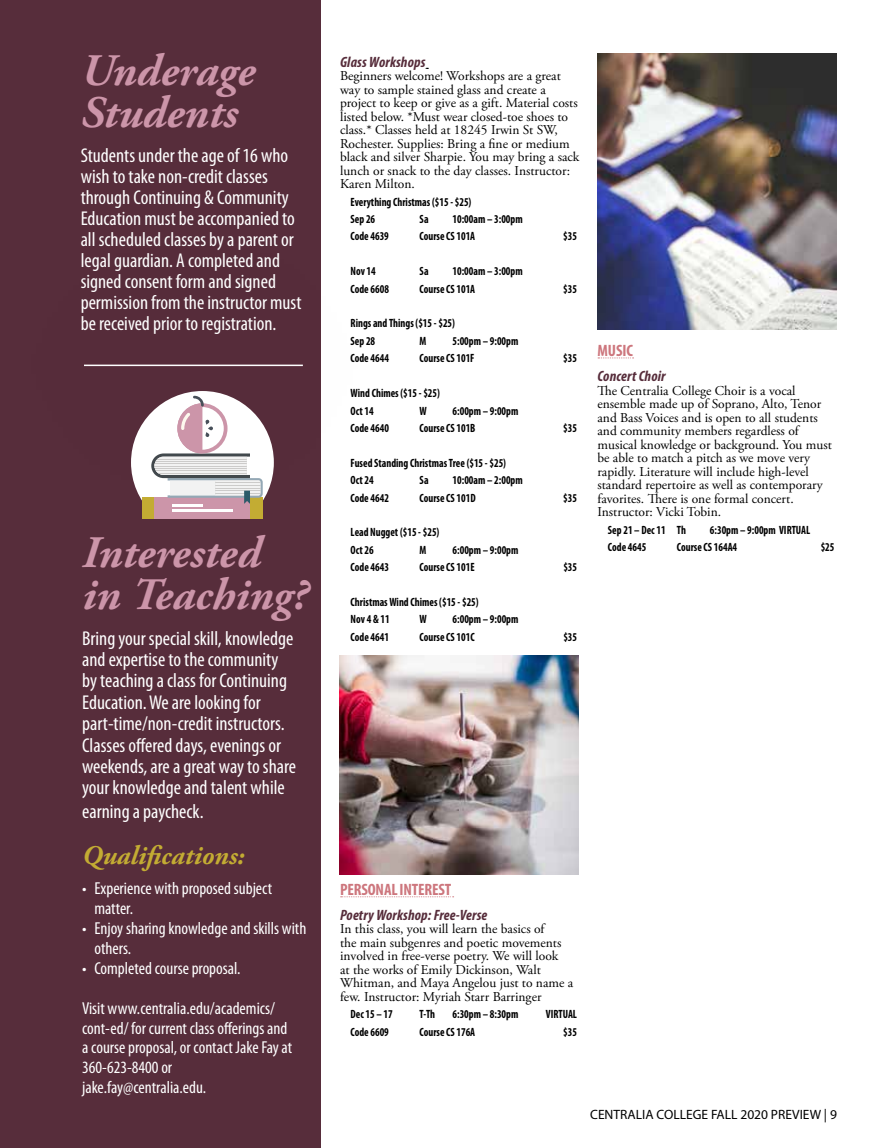
<style>
.page{position:relative;width:891px;height:1148px;background:#fff}
.page>*{position:absolute;margin:0;border:0;box-sizing:border-box;transform-origin:0 0}
.t1{font:italic 700 45px/42px "Adobe Garamond Pro";color:#cc95a9}
.t2{font:italic 700 26.85px "Adobe Garamond Pro";color:#c3ac33}
.t3{font:condensed 20.1px/21px "Myriad Pro";color:#fff}
.t4{font:condensed 17.4px/20px "Myriad Pro";color:#fff}
.t5{font:700 condensed 16.5px "Myriad Pro";letter-spacing:-.01em;color:#cd767d}
.t6{font:italic 700 condensed 15px "Myriad Pro";letter-spacing:.01em;color:#572d3b}
.t7{font:13.5px/13.5px "Adobe Garamond Pro";color:#000}
.t8{font:13.5px "Myriad Pro";color:#000}
.t9{font:700 condensed 12px/17.4px "Myriad Pro";color:#000;scale:.9 1}
</style>
<div class="page">
<div style="left:0;top:0;width:321px;height:1148px;background:#572d3b"></div>
<div style="left:28px;top:240px;width:331px;height:250px;background:#000;opacity:.75"></div>
<hr style="left:84px;top:364px;width:219px;height:2px;background:#fff">
<svg style="left:131px;top:391px;width:143px;height:128px"></svg>
<svg style="left:341px;top:896px;width:113px;height:1px"></svg>
<svg style="left:598px;top:357px;width:36px;height:1px"></svg>
<img style="left:340px;top:655px;width:239px;height:219px">
<img style="left:597px;top:54px;width:239px;height:275px">
<h1 class="t1" style="left:81px;top:51px;width:176px">Underage<br>Students</h1>
<p class="t3" style="left:81px;top:144px;width:222px">Students under the age of 16 who wish to take non-credit classes through Continuing &amp; Community Education must be accompanied to all scheduled classes by a parent or legal guardian. A completed and signed consent form and signed permission from the instructor must be received prior to registration.</p>
<h1 class="t1" style="left:82px;top:532px;width:227px;line-height:42.5px">Interested in Teaching?</h1>
<p class="t3" style="left:82px;top:627px;width:215px;line-height:21.5px">Bring your special skill, knowledge and expertise to the community by teaching a class for Continuing Education. We are looking for part-time/non-credit instructors.<br>Classes offered days, evenings or weekends, are a great way to share your knowledge and talent while</p>
<h3 class="t3" style="left:82px;top:800px;width:123px">earning a paycheck.</h3>
<h2 class="t2" style="left:82px;top:840px;width:164px">Qualifications:</h2>
<p class="t4" style="left:94px;top:878px;width:179px;text-indent:-12px">• Experience with proposed subject matter.</p>
<p class="t4" style="left:94px;top:918px;width:214px;text-indent:-12px">• Enjoy sharing knowledge and skills with others.</p>
<p class="t4" style="left:82px;top:958px;width:160px">• Completed course proposal.</p>
<p class="t4" style="left:82px;top:997px;width:212px">Visit www.centralia.edu/academics/ cont-ed/ for current class offerings and a course proposal, or contact Jake Fay at<br>360-623-8400 or jake.fay@centralia.edu.</p>
<p class="t6" style="left:340px;top:52px;width:87px">Glass Workshops</p>
<p class="t7" style="left:340px;top:70px;width:241px">Beginners welcome! Workshops are a great way to sample stained glass and create a project to keep or give as a gift. Material costs listed below. *Must wear closed-toe shoes to class.* Classes held at 18245 Irwin St SW, Rochester. Supplies: Bring a fine or medium black and silver Sharpie. You may bring a sack lunch or snack to the day classes. Instructor:<br>Karen Milton.</p>
<p class="t9" style="left:351px;top:193px;width:136px">Everything Christmas ($15 - $25)<br>Sep 26</p>
<p class="t9" style="left:420px;top:210px;width:12px">Sa</p>
<p class="t9" style="left:453px;top:210px;width:79px">10:00am – 3:00pm</p>
<p class="t9" style="left:351px;top:227px;width:44px">Code 4639</p>
<p class="t9" style="left:420px;top:227px;width:63px">Course CS 101A</p>
<p class="t9" style="left:563px;top:227px;width:17px">$35</p>
<p class="t9" style="left:351px;top:262px;width:30px">Nov 14</p>
<p class="t9" style="left:420px;top:262px;width:12px">Sa</p>
<p class="t9" style="left:453px;top:262px;width:79px">10:00am – 3:00pm</p>
<p class="t9" style="left:351px;top:280px;width:44px">Code 6608</p>
<p class="t9" style="left:420px;top:280px;width:63px">Course CS 101A</p>
<p class="t9" style="left:563px;top:280px;width:17px">$35</p>
<p class="t9" style="left:351px;top:314px;width:117px">Rings and Things ($15 - $25)<br>Sep 28</p>
<p class="t9" style="left:420px;top:332px;width:9px">M</p>
<p class="t9" style="left:453px;top:332px;width:75px">5:00pm – 9:00pm</p>
<p class="t9" style="left:351px;top:349px;width:44px">Code 4644</p>
<p class="t9" style="left:420px;top:349px;width:63px">Course CS 101F</p>
<p class="t9" style="left:563px;top:349px;width:17px">$35</p>
<p class="t9" style="left:351px;top:384px;width:101px">Wind Chimes ($15 - $25)<br>Oct 14</p>
<p class="t9" style="left:420px;top:401px;width:10px">W</p>
<p class="t9" style="left:453px;top:401px;width:75px">6:00pm – 9:00pm</p>
<p class="t9" style="left:351px;top:419px;width:44px">Code 4640</p>
<p class="t9" style="left:420px;top:419px;width:64px">Course CS 101B</p>
<p class="t9" style="left:563px;top:419px;width:17px">$35</p>
<p class="t9" style="left:351px;top:454px;width:174px">Fused Standing Christmas Tree ($15 - $25)<br>Oct 24</p>
<p class="t9" style="left:420px;top:471px;width:12px">Sa</p>
<p class="t9" style="left:453px;top:471px;width:79px">10:00am – 2:00pm</p>
<p class="t9" style="left:351px;top:488px;width:44px">Code 4642</p>
<p class="t9" style="left:420px;top:488px;width:64px">Course CS 101D</p>
<p class="t9" style="left:563px;top:488px;width:17px">$35</p>
<p class="t9" style="left:351px;top:523px;width:100px">Lead Nugget ($15 - $25)<br>Oct 26</p>
<p class="t9" style="left:420px;top:541px;width:9px">M</p>
<p class="t9" style="left:453px;top:541px;width:75px">6:00pm – 9:00pm</p>
<p class="t9" style="left:351px;top:558px;width:44px">Code 4643</p>
<p class="t9" style="left:420px;top:558px;width:63px">Course CS 101E</p>
<p class="t9" style="left:563px;top:558px;width:17px">$35</p>
<p class="t9" style="left:351px;top:593px;width:144px">Christmas Wind Chimes ($15 - $25)<br>Nov 4 &amp; 11</p>
<p class="t9" style="left:420px;top:610px;width:10px">W</p>
<p class="t9" style="left:453px;top:610px;width:75px">6:00pm – 9:00pm</p>
<p class="t9" style="left:351px;top:628px;width:44px">Code 4641</p>
<p class="t9" style="left:420px;top:628px;width:63px">Course CS 101C</p>
<p class="t9" style="left:563px;top:628px;width:17px">$35</p>
<p class="t5" style="left:598px;top:340px;width:37px">MUSIC</p>
<p class="t6" style="left:597px;top:367px;width:70px">Concert Choir</p>
<p class="t7" style="left:597px;top:384px;width:236px">The Centralia College Choir is a vocal ensemble made up of Soprano, Alto, Tenor and Bass Voices and is open to all students and community members regardless of musical knowledge or background. You must be able to match a pitch as we move very rapidly. Literature will include high-level standard repertoire as well as contemporary favorites. There is one formal concert.<br>Instructor: Vicki Tobin.</p>
<p class="t9" style="left:608px;top:520px;width:88px">Sep 21 – Dec 11 Th</p>
<p class="t9" style="left:710px;top:520px;width:113px">6:30pm – 9:00pm VIRTUAL</p>
<p class="t9" style="left:608px;top:538px;width:44px">Code 4645</p>
<p class="t9" style="left:677px;top:538px;width:68px">Course CS 164A4</p>
<p class="t9" style="left:821px;top:538px;width:17px">$25</p>
<p class="t5" style="left:340px;top:879px;width:113px">PERSONAL INTEREST</p>
<p class="t6" style="left:340px;top:905px;width:149px">Poetry Workshop: Free-Verse</p>
<p class="t7" style="left:340px;top:922px;width:235px">In this class, you will learn the basics of<br>the main subgenres and poetic movements involved in free-verse poetry. We will look<br>at the works of Emily Dickinson, Walt Whitman, and Maya Angelou just to name a few. Instructor: Myriah Starr Barringer</p>
<p class="t9" style="left:351px;top:1005px;width:48px">Dec 15 – 17</p>
<p class="t9" style="left:420px;top:1005px;width:19px">T-Th</p>
<p class="t9" style="left:453px;top:1005px;width:75px">6:30pm – 8:30pm</p>
<p class="t9" style="left:546px;top:1005px;width:36px">VIRTUAL</p>
<p class="t9" style="left:351px;top:1022px;width:44px">Code 6609</p>
<p class="t9" style="left:420px;top:1022px;width:63px">Course CS 176A</p>
<p class="t9" style="left:563px;top:1022px;width:17px">$35</p>
<p class="t8" style="left:590px;top:1105px;width:248px">CENTRALIA COLLEGE FALL 2020 PREVIEW | 9</p>
</div>
